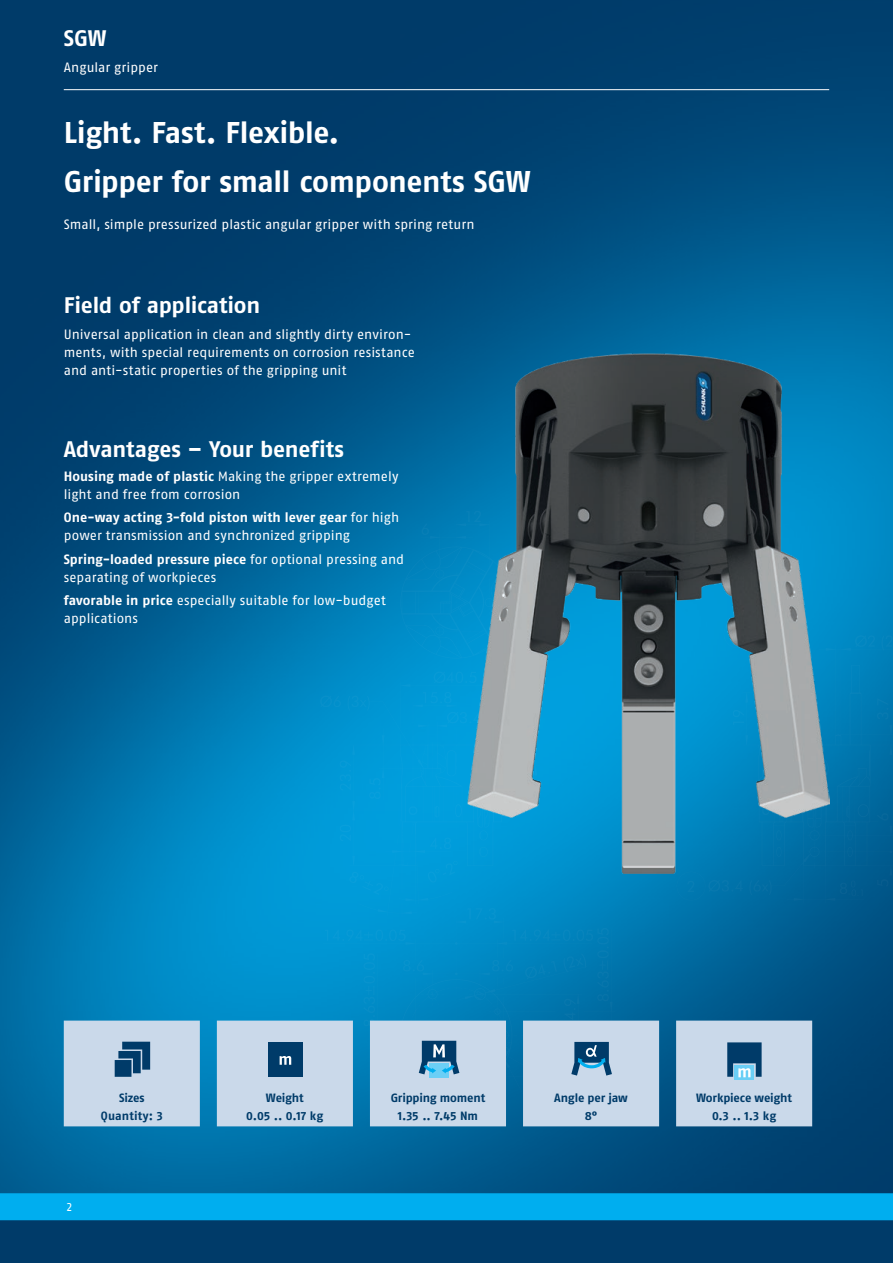
<style>
.page{position:relative;width:893px;height:1263px;background:#fff}
.page>*{position:absolute;margin:0;border:0;box-sizing:border-box;transform-origin:0 0}
.t1{font:700 30px/49.5px "SCHUNK Fago Pro";letter-spacing:-.01em;color:#fff}
.t2{font:700 22.5px "SCHUNK Fago Pro";letter-spacing:-.01em;color:#fff}
.t3{font:13.5px/18px "SCHUNK Fago Pro";letter-spacing:.005em;color:#fff}
.t4{font:700 12px/18px "SCHUNK Fago Pro";letter-spacing:-.01em;color:#003b69;text-align:center}
.t5{font:12px "SCHUNK Fago Pro";color:#fff}
.s1{font-weight:700}
</style>
<div class="page">
<img style="left:0;top:0;width:893px;height:1180px">
<div style="left:0;top:1202px;width:893px;height:61px;background:#003b69"></div>
<svg style="left:0;top:1180px;width:893px;height:40px;background:#0090cc"></svg>
<img style="left:191px;top:506px;width:702px;height:604px">
<hr style="left:64px;top:89px;width:765px;height:1px;background:#fff">
<img style="left:468px;top:354px;width:361px;height:520px">
<svg style="left:64px;top:1020px;width:748px;height:106px;background:#b4cde2"></svg>
<svg style="left:115px;top:1042px;width:35px;height:35px"></svg>
<div style="left:268px;top:1042px;width:34px;height:35px;background:#003b69"></div>
<svg style="left:280px;top:1056px;width:11px;height:9px"></svg>
<div style="left:430px;top:1063px;width:19px;height:15px;background:#6bcff6"></div>
<svg style="left:419px;top:1041px;width:40px;height:33px"></svg>
<svg style="left:571px;top:1042px;width:41px;height:33px"></svg>
<svg style="left:735px;top:1077px;width:19px;height:3px"></svg>
<svg style="left:727px;top:1042px;width:35px;height:35px"></svg>
<h2 class="t2" style="left:64px;top:24px;width:44px">SGW</h2>
<p class="t3" style="left:64px;top:59px;width:96px">Angular gripper</p>
<h1 class="t1" style="left:64px;top:108px;width:468px">Light. Fast. Flexible.<br>Gripper for small components SGW</h1>
<p class="t3" style="left:64px;top:215px;width:412px">Small, simple pressurized plastic angular gripper with spring return</p>
<h2 class="t2" style="left:64px;top:291px;width:198px">Field of application</h2>
<p class="t3" style="left:64px;top:326px;width:353px">Universal application in clean and slightly dirty environ&shy;ments, with special requirements on corrosion resistance and anti-static properties of the gripping unit</p>
<h2 class="t2" style="left:64px;top:436px;width:282px">Advantages – Your benefits</h2>
<p class="t3" style="left:64px;top:467px;width:336px"><span class="s1">Housing made of plastic</span> Making the gripper extremely light and free from corrosion</p>
<p class="t3" style="left:64px;top:508px;width:337px"><span class="s1">One-way acting 3-fold piston with lever gear</span> for high power transmission and synchronized gripping</p>
<p class="t3" style="left:64px;top:550px;width:342px"><span class="s1">Spring-loaded pressure piece</span> for optional pressing and separating of workpieces</p>
<p class="t3" style="left:64px;top:591px;width:324px"><span class="s1">favorable in price</span> especially suitable for low-budget applications</p>
<p class="t4" style="left:101px;top:1089px;width:63px">Sizes<br>Quantity: 3</p>
<p class="t4" style="left:246px;top:1089px;width:79px">Weight<br>0.05 .. 0.17 kg</p>
<p class="t4" style="left:391px;top:1089px;width:96px">Gripping moment<br>1.35 .. 7.45 Nm</p>
<p class="t4" style="left:554px;top:1089px;width:75px">Angle per jaw<br>8°</p>
<p class="t4" style="left:696px;top:1089px;width:97px">Workpiece weight<br>0.3 .. 1.3 kg</p>
<p class="t5" style="left:67px;top:1199px;width:7px">2</p>
</div>
